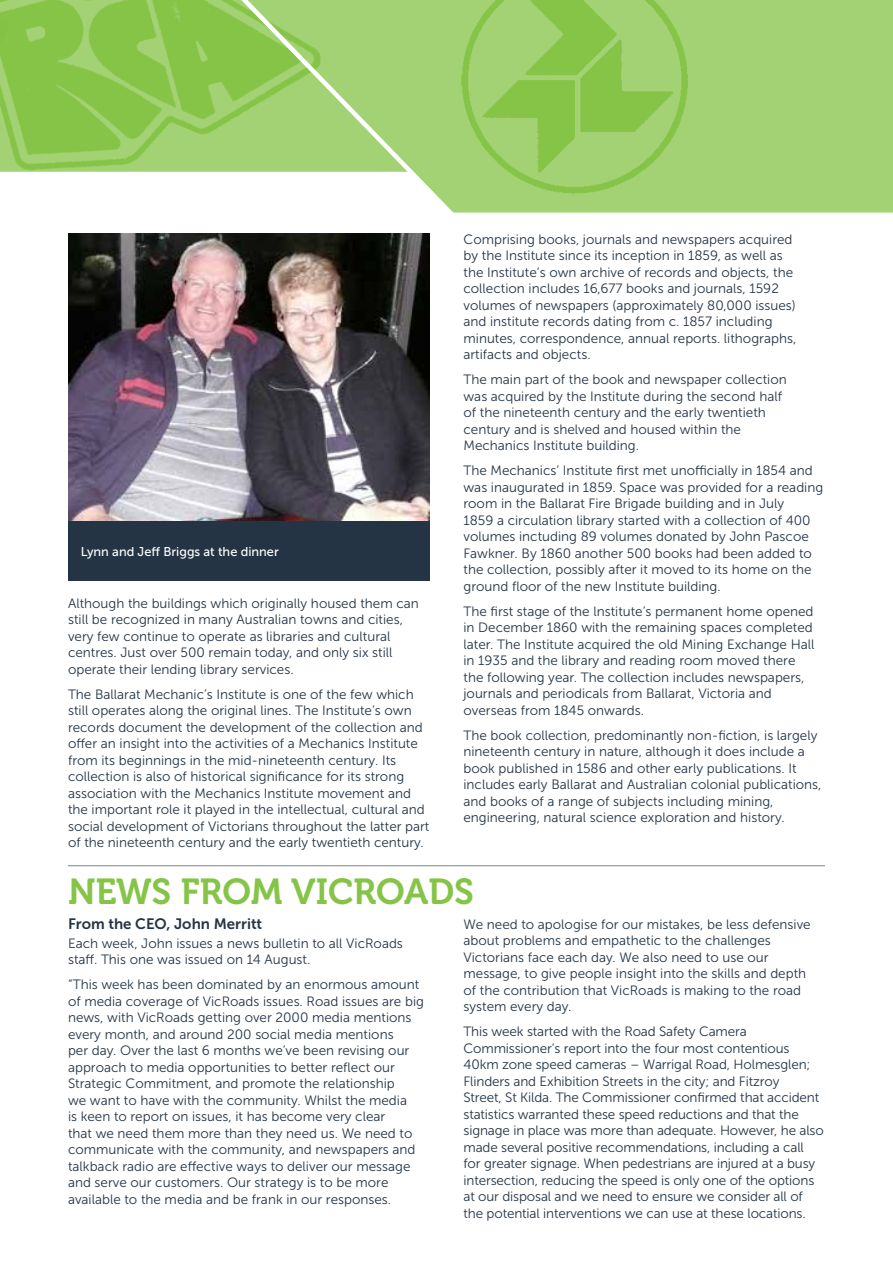
<style>
.page{position:relative;width:893px;height:1263px;background:#fff}
.page>*{position:absolute;margin:0;border:0;box-sizing:border-box;transform-origin:0 0}
.t1{font:36px "Museo 700";color:#85c446}
.t2{font:15px "Museo Sans 700";color:#243444}
.t3{font:13.5px/16.5px "Museo Sans 300";color:#243444}
.t4{font:12.75px "Museo Sans 500";color:#fff}
</style>
<div class="page">
<svg style="left:10px;top:0;width:883px;height:213px;background:#9bce68"></svg>
<img style="left:0;top:0;width:10px;height:172px">
<svg style="left:193px;top:0;width:267px;height:213px"></svg>
<img style="left:382px;top:0;width:371px;height:210px">
<div style="left:0;top:172px;width:146px;height:40px;background:#fff"></div>
<img style="left:68px;top:234px;width:361px;height:287px">
<div style="left:68px;top:521px;width:361px;height:59px;background:#243444"></div>
<hr style="left:68px;top:865px;width:757px;height:1px;background:#77848f">
<p class="t4" style="left:81px;top:544px;width:199px">Lynn and Jeff Briggs at the dinner</p>
<p class="t3" style="left:68px;top:595px;width:352px">Although the buildings which originally housed them can still be recognized in many Australian towns and cities, very few continue to operate as libraries and cultural centres. Just over 500 remain today, and only six still operate their lending library services.</p>
<p class="t3" style="left:68px;top:686px;width:363px">The Ballarat Mechanic’s Institute is one of the few which still operates along the original lines. The Institute’s own records document the development of the collection and offer an insight into the activities of a Mechanics Institute from its beginnings in the mid-nineteenth century. Its collection is also of historical significance for its strong association with the Mechanics Institute movement and the important role it played in the intellectual, cultural and social development of Victorians throughout the latter part of the nineteenth century and the early twentieth century.</p>
<p class="t3" style="left:463px;top:231px;width:334px">Comprising books, journals and newspapers acquired by the Institute since its inception in 1859, as well as the Institute’s own archive of records and objects, the collection includes 16,677 books and journals, 1592 volumes of newspapers (approximately 80,000 issues) and institute records dating from c. 1857 including minutes, correspondence, annual reports. lithographs, artifacts and objects.</p>
<p class="t3" style="left:463px;top:372px;width:325px">The main part of the book and newspaper collection was acquired by the Institute during the second half of the nineteenth century and the early twentieth century and is shelved and housed within the Mechanics Institute building.</p>
<p class="t3" style="left:463px;top:463px;width:361px">The Mechanics’ Institute first met unofficially in 1854 and was inaugurated in 1859. Space was provided for a reading room in the Ballarat Fire Brigade building and in July<br>1859 a circulation library started with a collection of 400 volumes inctuding 89 volumes donated by John Pascoe Fawkner. By 1860 another 500 books had been added to the collection, possibly after it moved to its home on the ground floor of the new Institute building.</p>
<p class="t3" style="left:463px;top:603px;width:352px">The first stage of the lnstitute’s permanent home opened in December 1860 with the remaining spaces completed later. The Institute acquired the old Mining Exchange Hall in 1935 and the library and reading room moved there the following year. The collection includes newspapers, journals and periodicals from Ballarat, Victoria and overseas from 1845 onwards.</p>
<p class="t3" style="left:463px;top:727px;width:359px">The book collection, predominantly non-fiction, is largely nineteenth century in nature, although it does include a book published in 1586 and other early publications. It includes early Ballarat and Australian colonial publications, and books of a range of subjects including mining, engineering, natural science exploration and history.</p>
<h1 class="t1" style="left:68px;top:871px;width:408px">NEWS FROM VICROADS</h1>
<p class="t2" style="left:68px;top:915px;width:196px">From the CEO, John Merritt</p>
<p class="t3" style="left:68px;top:935px;width:336px">Each week, John issues a news bulletin to all VicRoads staff. This one was issued on 14 August.</p>
<p class="t3" style="left:68px;top:976px;width:357px">“This week has been dominated by an enormous amount of media coverage of VicRoads issues. Road issues are big news, with VicRoads getting over 2000 media mentions every month, and around 200 social media mentions<br>per day. Over the last 6 months we’ve been revising our approach to media opportunities to better reflect our Strategic Commitment, and promote the relationship<br>we want to have with the community. Whilst the media<br>is keen to report on issues, it has become very clear<br>that we need them more than they need us. We need to communicate with the community, and newspapers and talkback radio are effective ways to deliver our message and serve our customers. Our strategy is to be more available to the media and be frank in our responses.</p>
<p class="t3" style="left:463px;top:916px;width:349px">We need to apologise for our mistakes, be less defensive about problems and empathetic to the challenges Victorians face each day. We also need to use our message, to give people insight into the skills and depth of the contribution that VicRoads is making to the road system every day.</p>
<p class="t3" style="left:463px;top:1023px;width:362px">This week started with the Road Safety Camera Commissioner’s report into the four most contentious 40km zone speed cameras – Warrigal Road, Holmesglen; Flinders and Exhibition Streets in the city; and Fitzroy<br>Street, St Kilda. The Commissioner confirmed that accident statistics warranted these speed reductions and that the signage in place was more than adequate. However, he also made several positive recommendations, including a call for greater signage. When pedestrians are injured at a busy intersection, reducing the speed is only one of the options at our disposal and we need to ensure we consider all of the potential interventions we can use at these locations.</p>
</div>
